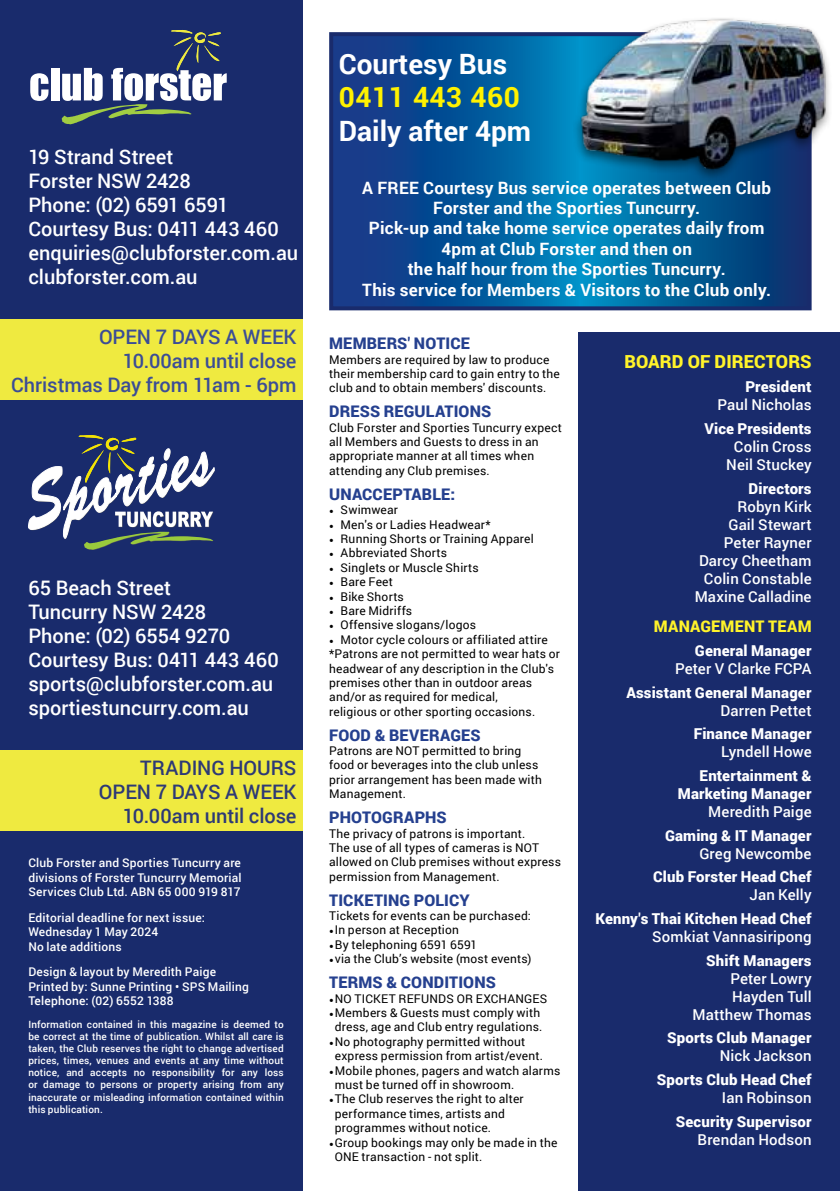
<style>
.page{position:relative;width:840px;height:1191px;background:#fff}
.page>*{position:absolute;margin:0;border:0;box-sizing:border-box;transform-origin:0 0}
.t1{font:700 28px "Roboto";color:#fff}
.t2{font:700 28px "Roboto";letter-spacing:.02em;color:#fff200}
.t3{font:500 20px/24px "Roboto";color:#fff}
.t4{font:500 20px/24px "Roboto";letter-spacing:-.005em;color:#3b4d96;text-align:right}
.t5{font:500 20px/24px "Roboto";letter-spacing:-.005em;color:#2d3976;text-align:right}
.t6{font:900 18px "Roboto";letter-spacing:.005em;color:#fff32a}
.t7{font:700 17px/20.4px "Roboto";letter-spacing:.015em;color:#fff;text-align:center}
.t8{font:900 16px "Roboto";letter-spacing:.01em;color:#25408f}
.t9{font:900 16px "Roboto";letter-spacing:.015em;color:#fff32a}
.t10{font:500 15px/18px "Roboto";letter-spacing:.01em;color:#fff;text-align:right}
.t11{font:900 15px/18px "Roboto";letter-spacing:.01em;color:#fff;text-align:right}
.t12{font:12px/14.4px "Roboto";letter-spacing:.015em;color:#000}
.t13{font:500 12px/14.4px "Roboto";letter-spacing:.015em;color:#fff}
.t14{font:500 10px/12px "Roboto";letter-spacing:.015em;color:#fff;text-align:justify}
.s1{font-family:"Minion Pro"}
</style>
<div class="page">
<svg style="left:334px;top:37px;width:472px;height:268px;background:#065799"></svg>
<div style="left:329px;top:32px;width:482px;height:278px;border:4px solid #192b6c"></div>
<img style="left:568px;top:18px;width:262px;height:187px">
<div style="left:0;top:0;width:302px;height:1191px;background:#192b6c"></div>
<div style="left:578px;top:332px;width:261px;height:859px;background:#192b6c"></div>
<div style="left:0;top:319px;width:302px;height:80px;background:#efea40"></div>
<svg style="left:30px;top:73px;width:18px;height:28px"></svg>
<div style="left:51px;top:68px;width:8px;height:32px;background:#fff"></div>
<svg style="left:62px;top:30px;width:164px;height:94px"></svg>
<div style="left:0;top:750px;width:302px;height:81px;background:#efea40"></div>
<svg style="left:28px;top:435px;width:187px;height:115px"></svg>
<h2 class="t3" style="left:28px;top:144px;width:271px">19 Strand Street<br>Forster NSW 2428<br>Phone: (02) 6591 6591<br>Courtesy Bus: 0411 443 460 enquiries@clubforster.com.au clubforster.com.au</h2>
<h2 class="t4" style="left:11px;top:324px;width:287px">OPEN 7 DAYS A WEEK<br>10.00am until close<br>Christmas Day from 11am - 6pm</h2>
<h2 class="t3" style="left:28px;top:575px;width:252px">65 Beach Street<br>Tuncurry NSW 2428<br>Phone: (02) 6554 9270<br>Courtesy Bus: 0411 443 460 sports@clubforster.com.au sportiestuncurry.com.au</h2>
<h2 class="t5" style="left:99px;top:755px;width:199px">TRADING HOURS<br>OPEN 7 DAYS A WEEK<br>10.00am until close</h2>
<p class="t13" style="left:28px;top:855px;width:215px;text-align:justify">Club Forster and Sporties Tuncurry are divisions of Forster Tuncurry Memorial Services Club Ltd. ABN 65 000 919 817</p>
<p class="t13" style="left:28px;top:909px;width:178px">Editorial deadline for next issue:<br>Wednesday 1 May 2024<br>No late additions</p>
<p class="t13" style="left:28px;top:964px;width:222px">Design &amp; layout by Meredith Paige<br>Printed by: Sunne Printing • SPS Mailing<br>Telephone: (02) 6552 1388</p>
<p class="t14" style="left:28px;top:1018px;width:257px">Information contained in this magazine is deemed to be correct at the time of publication. Whilst all care is taken, the Club reserves the right to change advertised prices, times, venues and events at any time without notice, and accepts no responsibility for any loss or damage to persons or property arising from any inaccurate or misleading information contained within this publication.</p>
<h1 class="t1" style="left:338px;top:44px;width:170px">Courtesy Bus</h1>
<h1 class="t2" style="left:338px;top:77px;width:182px">0411 443 460</h1>
<h1 class="t1" style="left:338px;top:111px;width:194px">Daily after 4pm</h1>
<p class="t7" style="left:362px;top:177px;width:410px">A FREE Courtesy Bus service operates between Club Forster and the Sporties Tuncurry.<br>Pick-up and take home service operates daily from 4pm at Club Forster and then on<br>the half hour from the Sporties Tuncurry.<br>This service for Members &amp; Visitors to the Club only.</p>
<h3 class="t8" style="left:329px;top:332px;width:142px">MEMBERS' NOTICE</h3>
<p class="t12" style="left:329px;top:351px;width:232px">Members are required by law to produce their membership card to gain entry to the club and to obtain members' discounts.</p>
<h3 class="t8" style="left:329px;top:400px;width:163px">DRESS REGULATIONS</h3>
<p class="t12" style="left:329px;top:420px;width:234px">Club Forster and Sporties Tuncurry expect all Members and Guests to dress in an appropriate manner at all times when attending any Club premises.</p>
<h3 class="t8" style="left:329px;top:483px;width:127px">UNACCEPTABLE:</h3>
<p class="t12" style="left:329px;top:502px;width:70px"><span class="s1">•</span> Swimwear</p>
<p class="t12" style="left:329px;top:516px;width:163px"><span class="s1">•</span> Men's or Ladies Headwear*</p>
<p class="t12" style="left:329px;top:531px;width:206px"><span class="s1">•</span> Running Shorts or Training Apparel</p>
<p class="t12" style="left:329px;top:545px;width:119px"><span class="s1">•</span> Abbreviated Shorts</p>
<p class="t12" style="left:329px;top:560px;width:151px"><span class="s1">•</span> Singlets or Muscle Shirts</p>
<p class="t12" style="left:329px;top:574px;width:65px"><span class="s1">•</span> Bare Feet</p>
<p class="t12" style="left:329px;top:588px;width:76px"><span class="s1">•</span> Bike Shorts</p>
<p class="t12" style="left:329px;top:603px;width:84px"><span class="s1">•</span> Bare Midriffs</p>
<p class="t12" style="left:329px;top:617px;width:148px"><span class="s1">•</span> Offensive slogans/logos</p>
<p class="t12" style="left:329px;top:632px;width:232px"><span class="s1">•</span> Motor cycle colours or affiliated attire *Patrons are not permitted to wear hats or headwear of any description in the Club's premises other than in outdoor areas and/or as required for medical,<br>religious or other sporting occasions.</p>
<h3 class="t8" style="left:329px;top:723px;width:153px">FOOD &amp; BEVERAGES</h3>
<p class="t12" style="left:329px;top:743px;width:214px">Patrons are NOT permitted to bring food or beverages into the club unless prior arrangement has been made with<br>Management.</p>
<h3 class="t8" style="left:329px;top:806px;width:119px">PHOTOGRAPHS</h3>
<p class="t12" style="left:329px;top:825px;width:233px">The privacy of patrons is important.<br>The use of all types of cameras is NOT allowed on Club premises without express permission from Management.</p>
<h3 class="t8" style="left:329px;top:888px;width:142px">TICKETING POLICY</h3>
<p class="t12" style="left:329px;top:908px;width:203px">Tickets for events can be purchased:</p>
<p class="t12" style="left:329px;top:922px;width:131px"><span class="s1">•</span>In person at Reception</p>
<p class="t12" style="left:329px;top:937px;width:150px"><span class="s1">•</span>By telephoning 6591 6591</p>
<p class="t12" style="left:329px;top:951px;width:204px"><span class="s1">•</span>via the Club’s website (most events)</p>
<h3 class="t8" style="left:329px;top:971px;width:168px">TERMS &amp; CONDITIONS</h3>
<p class="t12" style="left:329px;top:990px;width:219px"><span class="s1">•</span>NO TICKET REFUNDS OR EXCHANGES</p>
<p class="t12" style="left:329px;top:1005px;width:215px;text-align:center"><span class="s1">•</span>Members &amp; Guests must comply with dress, age and Club entry regulations.</p>
<p class="t12" style="left:334px;top:1033px;width:209px;text-indent:-6px"><span class="s1">•</span>No photography permitted without express permission from artist/event.</p>
<p class="t12" style="left:334px;top:1062px;width:227px;text-indent:-6px"><span class="s1">•</span>Mobile phones, pagers and watch alarms must be turned off in showroom.</p>
<p class="t12" style="left:334px;top:1091px;width:190px;text-indent:-6px"><span class="s1">•</span>The Club reserves the right to alter performance times, artists and programmes without notice.</p>
<p class="t12" style="left:334px;top:1134px;width:224px;text-indent:-6px"><span class="s1">•</span>Group bookings may only be made in the<br>ONE transaction - not split.</p>
<h3 class="t6" style="left:624px;top:349px;width:189px">BOARD OF DIRECTORS</h3>
<p class="t11" style="left:745px;top:377px;width:68px">President</p>
<p class="t10" style="left:717px;top:395px;width:95px">Paul Nicholas</p>
<p class="t11" style="left:704px;top:419px;width:109px">Vice Presidents</p>
<p class="t10" style="left:725px;top:437px;width:87px;text-align:center">Colin Cross<br>Neil Stuckey</p>
<p class="t11" style="left:748px;top:478px;width:64px">Directors</p>
<p class="t10" style="left:694px;top:496px;width:118px">Robyn Kirk<br>Gail Stewart<br>Peter Rayner<br>Darcy Cheetham<br>Colin Constable<br>Maxine Calladine</p>
<h3 class="t9" style="left:653px;top:615px;width:159px">MANAGEMENT TEAM</h3>
<p class="t11" style="left:694px;top:641px;width:118px">General Manager</p>
<p class="t10" style="left:674px;top:659px;width:138px">Peter V Clarke FCPA</p>
<p class="t11" style="left:626px;top:682px;width:187px">Assistant General Manager</p>
<p class="t10" style="left:720px;top:700px;width:92px">Darren Pettet</p>
<p class="t11" style="left:693px;top:724px;width:119px">Finance Manager</p>
<p class="t10" style="left:720px;top:742px;width:92px">Lyndell Howe</p>
<p class="t11" style="left:677px;top:766px;width:135px">Entertainment &amp;<br>Marketing Manager</p>
<p class="t10" style="left:707px;top:802px;width:105px">Meredith Paige</p>
<p class="t11" style="left:664px;top:825px;width:148px">Gaming &amp; IT Manager</p>
<p class="t10" style="left:699px;top:843px;width:114px">Greg Newcombe</p>
<p class="t11" style="left:652px;top:867px;width:160px">Club Forster Head Chef</p>
<p class="t10" style="left:749px;top:885px;width:63px">Jan Kelly</p>
<p class="t11" style="left:595px;top:909px;width:217px">Kenny's Thai Kitchen Head Chef</p>
<p class="t10" style="left:651px;top:927px;width:161px">Somkiat Vannasiripong</p>
<p class="t11" style="left:705px;top:950px;width:107px">Shift Managers</p>
<p class="t10" style="left:692px;top:968px;width:120px">Peter Lowry<br>Hayden Tull<br>Matthew Thomas</p>
<p class="t11" style="left:666px;top:1028px;width:146px">Sports Club Manager</p>
<p class="t10" style="left:719px;top:1046px;width:93px">Nick Jackson</p>
<p class="t11" style="left:656px;top:1070px;width:156px">Sports Club Head Chef</p>
<p class="t10" style="left:721px;top:1088px;width:91px">Ian Robinson</p>
<p class="t11" style="left:675px;top:1111px;width:137px">Security Supervisor</p>
<p class="t10" style="left:697px;top:1129px;width:115px">Brendan Hodson</p>
</div>
